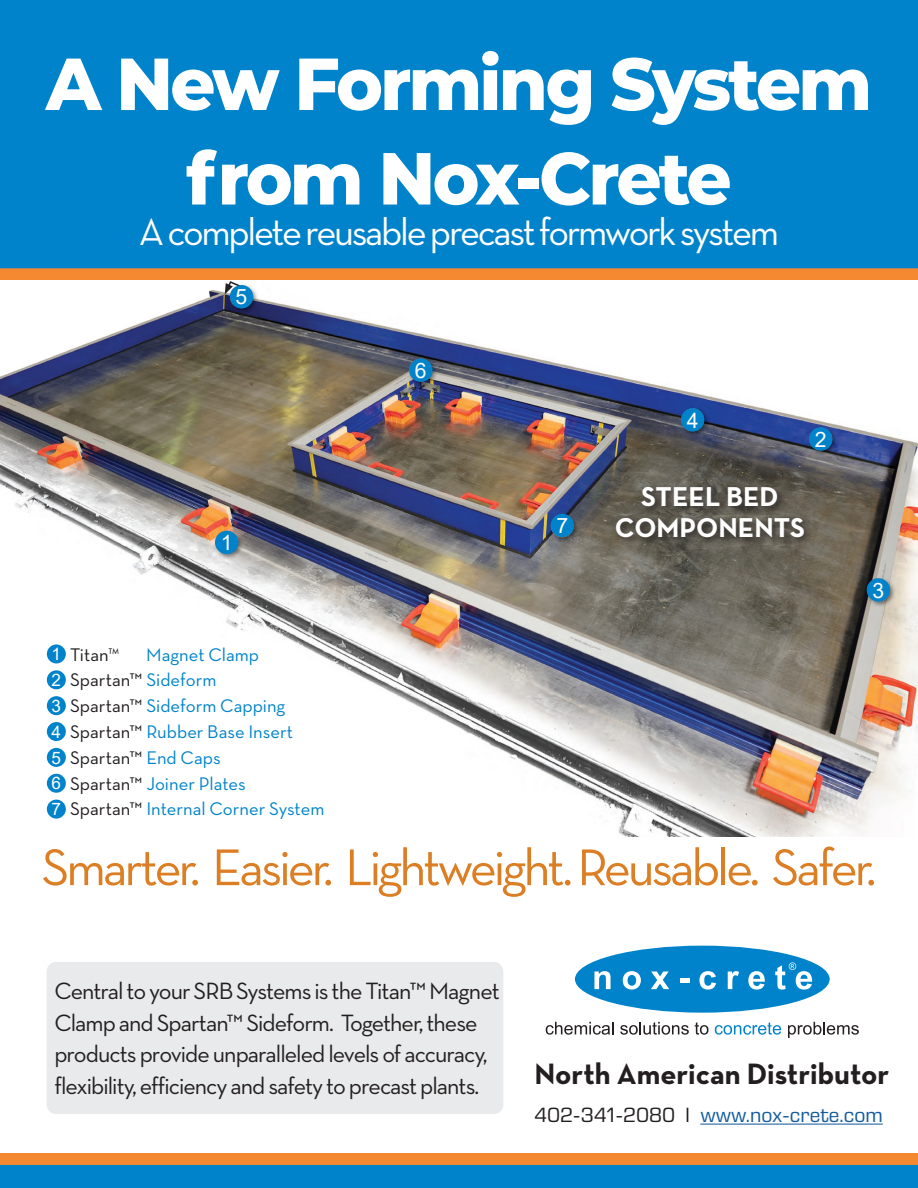
<style>
.page{position:relative;width:918px;height:1188px;background:#fff}
.page>*{position:absolute;margin:0;border:0;box-sizing:border-box;transform-origin:0 0}
.t1{font:800 73.5px "Montserrat";letter-spacing:-.04em;color:#fff;scale:.96 1}
.t2{font:52.5px "Neutra Text TF";letter-spacing:-.06em;color:#dc7e23}
.t3{font:38.85px "Neutra Text TF";letter-spacing:-.06em;color:#fff}
.t4{font:700 30px "Neutra Text TF";color:#231f20}
.t5{font:700 27.75px "Neutra Text TF";color:#fff}
.t6{font:24px/31.5px "Neutra Text TF";letter-spacing:-.04em;color:#231f20}
.t7{font:21.15px "Arial";color:#fff}
.t8{font:21px "Eurostile Next LT Pro";color:#175d9e}
.t9{font:18.6px "Neutra Text TF";color:#0083ca}
.t10{font:18.6px "Neutra Text TF";color:#231f20}
.t11{font:17.25px "Arial";color:#fff}
.s1{color:#0083ca}
.s2{color:#231f20}
</style>
<div class="page">
<img style="left:0;top:285px;width:918px;height:551px">
<div style="left:613px;top:485px;width:200px;height:61px;background:#231f20;opacity:.75"></div>
<div style="left:215px;top:531px;width:23px;height:23px;background:#0083ca;border-radius:50%"></div>
<div style="left:809px;top:427px;width:23px;height:24px;background:#0083ca;border-radius:50%"></div>
<div style="left:681px;top:408px;width:23px;height:24px;background:#0083ca;border-radius:50%"></div>
<div style="left:867px;top:578px;width:23px;height:24px;background:#0083ca;border-radius:50%"></div>
<div style="left:409px;top:358px;width:24px;height:24px;background:#0083ca;border-radius:50%"></div>
<div style="left:551px;top:514px;width:23px;height:23px;background:#0083ca;border-radius:50%"></div>
<svg style="left:225px;top:281px;width:15px;height:13px"></svg>
<div style="left:230px;top:285px;width:23px;height:23px;background:#0083ca;border-radius:50%"></div>
<div style="left:0;top:264px;width:918px;height:16px;background:#f58932"></div>
<div style="left:0;top:0;width:918px;height:268px;background:#0083ca"></div>
<div style="left:0;top:1164px;width:918px;height:24px;background:#0083ca"></div>
<div style="left:0;top:1153px;width:918px;height:11px;background:#f58932"></div>
<div style="left:575px;top:946px;width:255px;height:67px;background:#0083ca;border-radius:50%"></div>
<svg style="left:594px;top:971px;width:17px;height:18px"></svg>
<svg style="left:623px;top:971px;width:18px;height:19px"></svg>
<svg style="left:651px;top:972px;width:18px;height:17px"></svg>
<div style="left:680px;top:978px;width:9px;height:5px;background:#fff"></div>
<svg style="left:699px;top:971px;width:17px;height:19px"></svg>
<svg style="left:728px;top:971px;width:11px;height:18px"></svg>
<svg style="left:748px;top:971px;width:17px;height:19px"></svg>
<svg style="left:546px;top:1022px;width:68px;height:13px"></svg>
<svg style="left:620px;top:1022px;width:69px;height:13px"></svg>
<svg style="left:695px;top:1022px;width:14px;height:13px"></svg>
<svg style="left:715px;top:1022px;width:66px;height:13px"></svg>
<svg style="left:788px;top:1022px;width:71px;height:16px"></svg>
<svg style="left:775px;top:962px;width:37px;height:28px"></svg>
<hr style="left:700px;top:1124px;width:183px;height:1px;background:#175d9e">
<div style="left:47px;top:644px;width:19px;height:19px;background:#0083ca;border-radius:50%"></div>
<div style="left:47px;top:670px;width:19px;height:19px;background:#0083ca;border-radius:50%"></div>
<div style="left:47px;top:696px;width:19px;height:19px;background:#0083ca;border-radius:50%"></div>
<div style="left:47px;top:722px;width:19px;height:19px;background:#0083ca;border-radius:50%"></div>
<div style="left:47px;top:748px;width:19px;height:19px;background:#0083ca;border-radius:50%"></div>
<div style="left:47px;top:774px;width:19px;height:19px;background:#0083ca;border-radius:50%"></div>
<div style="left:47px;top:800px;width:19px;height:19px;background:#0083ca;border-radius:50%"></div>
<div style="left:47px;top:962px;width:456px;height:152px;background:#e9eaeb;border-radius:10px"></div>
<p class="t1" style="left:46px;top:30px;width:862px">A New Forming System</p>
<p class="t1" style="left:186px;top:125px;width:570px">from Nox-Crete</p>
<p class="t3" style="left:139px;top:208px;width:642px">A complete reusable precast formwork system</p>
<p class="t7" style="left:236px;top:282px;width:13px">5</p>
<p class="t7" style="left:221px;top:528px;width:13px">1</p>
<p class="t11" style="left:52px;top:642px;width:11px">1</p>
<p class="t11" style="left:52px;top:668px;width:11px">2</p>
<p class="t11" style="left:52px;top:694px;width:11px">3</p>
<p class="t11" style="left:52px;top:720px;width:11px">4</p>
<p class="t11" style="left:52px;top:746px;width:11px">5</p>
<p class="t11" style="left:52px;top:771px;width:11px">6</p>
<p class="t11" style="left:52px;top:797px;width:11px">7</p>
<p class="t10" style="left:70px;top:643px;width:51px">Titan<sup>™</sup></p>
<p class="t9" style="left:146px;top:643px;width:114px">Magnet Clamp</p>
<p class="t10" style="left:70px;top:669px;width:148px">Spartan™ <span class="s1">Sideform</span></p>
<p class="t9" style="left:70px;top:695px;width:217px"><span class="s2">Spartan™</span> Sideform Capping</p>
<p class="t9" style="left:70px;top:720px;width:225px"><span class="s2">Spartan™</span> Rubber Base Insert</p>
<p class="t10" style="left:70px;top:746px;width:152px">Spartan™ <span class="s1">End Caps</span></p>
<p class="t9" style="left:70px;top:772px;width:177px"><span class="s2">Spartan™</span> Joiner Plates</p>
<p class="t9" style="left:70px;top:798px;width:256px"><span class="s2">Spartan™</span> Internal Corner System</p>
<p class="t7" style="left:415px;top:356px;width:13px">6</p>
<p class="t7" style="left:556px;top:511px;width:13px">7</p>
<p class="t7" style="left:687px;top:406px;width:13px">4</p>
<p class="t7" style="left:815px;top:425px;width:13px">2</p>
<p class="t5" style="left:641px;top:480px;width:139px">STEEL BED</p>
<p class="t5" style="left:615px;top:510px;width:192px">COMPONENTS</p>
<p class="t7" style="left:873px;top:576px;width:13px">3</p>
<p class="t2" style="left:42px;top:835px;width:836px">Smarter. Easier. Lightweight. Reusable. Safer.</p>
<p class="t6" style="left:54px;top:975px;width:447px">Central to your SRB Systems is the Titan™ Magnet Clamp and Spartan™ Sideform. Together, these products provide unparalleled levels of accuracy, flexibility, efficiency and safety to precast plants.</p>
<p class="t4" style="left:535px;top:1056px;width:356px">North American Distributor</p>
<p class="t8" style="left:534px;top:1103px;width:350px"><span class="s2">402-341-2080 l</span> www.nox-crete.com</p>
</div>
